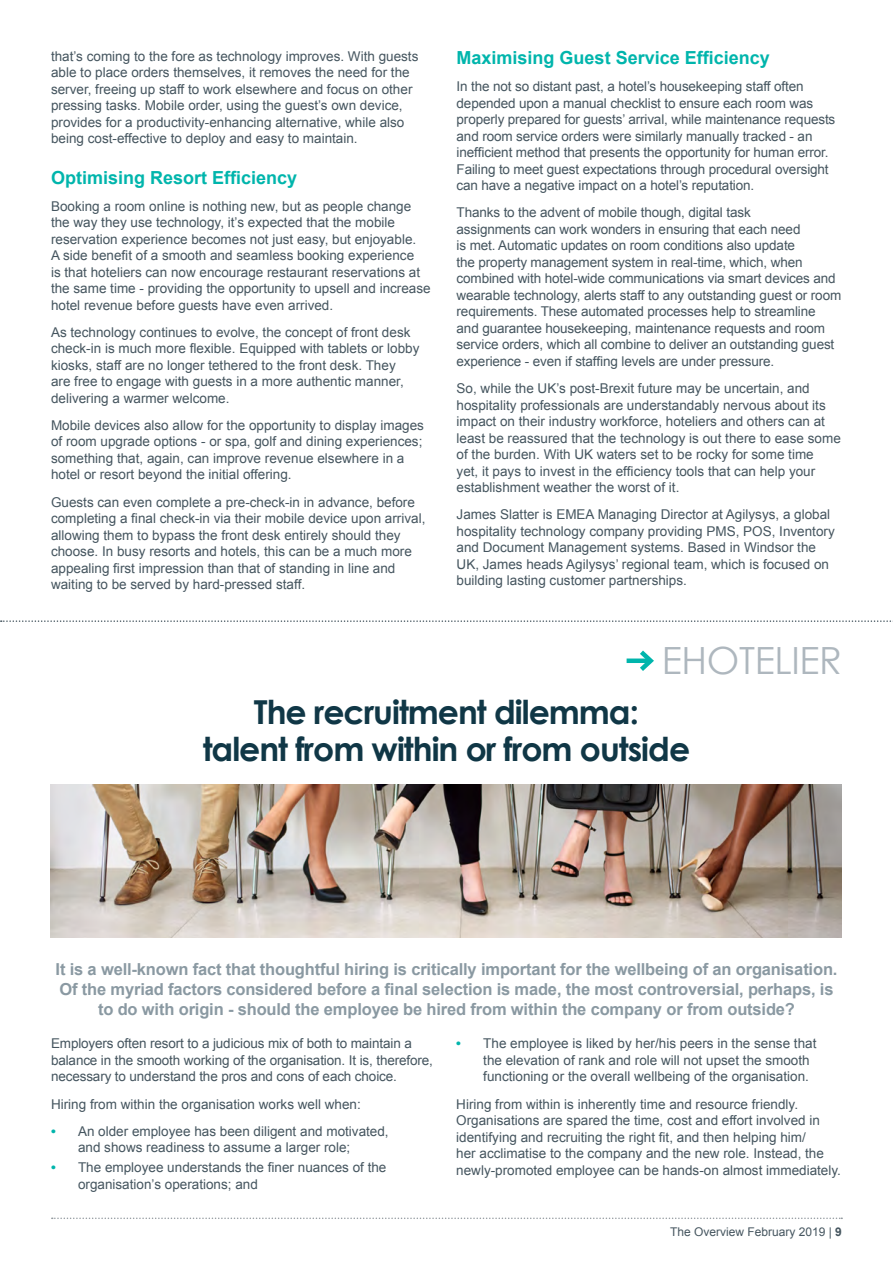
<style>
.page{position:relative;width:893px;height:1263px;background:#fff}
.page>*{position:absolute;margin:0;border:0;box-sizing:border-box;transform-origin:0 0}
.t1{font:37.5px "Century Gothic";letter-spacing:-.01em;color:#aeb7be}
.t2{font:700 33px/37.5px "Century Gothic";letter-spacing:-.03em;color:#103746;text-align:center}
.t3{font:700 18px "Arial";color:#00b5ac}
.t4{font:700 16.5px/19.8px "Arial";letter-spacing:-.01em;color:#8a99a2;text-align:center}
.t5{font:13.5px/16.5px "Arial";color:#45555f}
.t6{font:12px "Arial";color:#45555f}
.s1{font-weight:700;color:#00b5ac}
.s2{font-weight:700}
</style>
<div class="page">
<svg style="left:52px;top:1217px;width:790px;height:2px"></svg>
<div style="left:627px;top:658px;width:24px;height:5px;background:#00b5ac"></div>
<svg style="left:635px;top:650px;width:19px;height:21px"></svg>
<img style="left:51px;top:785px;width:791px;height:152px">
<svg style="left:1px;top:620px;width:892px;height:2px"></svg>
<p class="t5" style="left:51px;top:48px;width:369px">that’s coming to the fore as technology improves. With guests able to place orders themselves, it removes the need for the server, freeing up staff to work elsewhere and focus on other pressing tasks. Mobile order, using the guest’s own device, provides for a productivity-enhancing alternative, while also being cost-effective to deploy and easy to maintain.</p>
<h3 class="t3" style="left:51px;top:165px;width:248px">Optimising Resort Efficiency</h3>
<p class="t5" style="left:51px;top:198px;width:381px">Booking a room online is nothing new, but as people change the way they use technology, it’s expected that the mobile reservation experience becomes not just easy, but enjoyable.<br>A side benefit of a smooth and seamless booking experience<br>is that hoteliers can now encourage restaurant reservations at the same time - providing the opportunity to upsell and increase hotel revenue before guests have even arrived.</p>
<p class="t5" style="left:51px;top:324px;width:370px">As technology continues to evolve, the concept of front desk check-in is much more flexible. Equipped with tablets or lobby kiosks, staff are no longer tethered to the front desk. They<br>are free to engage with guests in a more authentic manner, delivering a warmer welcome.</p>
<p class="t5" style="left:51px;top:417px;width:374px">Mobile devices also allow for the opportunity to display images of room upgrade options - or spa, golf and dining experiences; something that, again, can improve revenue elsewhere in a hotel or resort beyond the initial offering.</p>
<p class="t5" style="left:51px;top:494px;width:376px">Guests can even complete a pre-check-in in advance, before completing a final check-in via their mobile device upon arrival, allowing them to bypass the front desk entirely should they choose. In busy resorts and hotels, this can be a much more appealing first impression than that of standing in line and waiting to be served by hard-pressed staff.</p>
<h3 class="t3" style="left:457px;top:46px;width:315px">Maximising Guest Service Efficiency</h3>
<p class="t5" style="left:457px;top:78px;width:380px">In the not so distant past, a hotel’s housekeeping staff often depended upon a manual checklist to ensure each room was properly prepared for guests’ arrival, while maintenance requests and room service orders were similarly manually tracked - an inefficient method that presents the opportunity for human error.<br>Failing to meet guest expectations through procedural oversight can have a negative impact on a hotel’s reputation.</p>
<p class="t5" style="left:457px;top:205px;width:386px">Thanks to the advent of mobile though, digital task<br>assignments can work wonders in ensuring that each need<br>is met. Automatic updates on room conditions also update<br>the property management system in real-time, which, when combined with hotel-wide communications via smart devices and wearable technology, alerts staff to any outstanding guest or room requirements. These automated processes help to streamline<br>and guarantee housekeeping, maintenance requests and room service orders, which all combine to deliver an outstanding guest experience - even if staffing levels are under pressure.</p>
<p class="t5" style="left:457px;top:380px;width:386px">So, while the UK’s post-Brexit future may be uncertain, and hospitality professionals are understandably nervous about its impact on their industry workforce, hoteliers and others can at least be reassured that the technology is out there to ease some of the burden. With UK waters set to be rocky for some time<br>yet, it pays to invest in the efficiency tools that can help your establishment weather the worst of it.</p>
<p class="t5" style="left:457px;top:506px;width:380px">James Slatter is EMEA Managing Director at Agilysys, a global hospitality technology company providing PMS, POS, Inventory and Document Management systems. Based in Windsor the UK, James heads Agilysys’ regional team, which is focused on building lasting customer partnerships.</p>
<h1 class="t1" style="left:662px;top:637px;width:182px">EHOTELIER</h1>
<h2 class="t2" style="left:203px;top:692px;width:489px">The recruitment dilemma:<br>talent from within or from outside</h2>
<p class="t4" style="left:56px;top:960px;width:783px">It is a well-known fact that thoughtful hiring is critically important for the wellbeing of an organisation.<br>Of the myriad factors considered before a final selection is made, the most controversial, perhaps, is to do with origin - should the employee be hired from within the company or from outside?</p>
<p class="t5" style="left:51px;top:1035px;width:383px">Employers often resort to a judicious mix of both to maintain a balance in the smooth working of the organisation. It is, therefore, necessary to understand the pros and cons of each choice.</p>
<p class="t5" style="left:51px;top:1096px;width:311px">Hiring from within the organisation works well when:</p>
<p class="t5" style="left:78px;top:1123px;width:312px;text-indent:-27px"><span class="s1">•</span> An older employee has been diligent and motivated, and shows readiness to assume a larger role;</p>
<p class="t5" style="left:78px;top:1159px;width:310px;text-indent:-27px"><span class="s1">•</span> The employee understands the finer nuances of the organisation’s operations; and</p>
<p class="t5" style="left:483px;top:1035px;width:335px;text-indent:-27px"><span class="s1">•</span> The employee is liked by her/his peers in the sense that the elevation of rank and role will not upset the smooth functioning or the overall wellbeing of the organisation.</p>
<p class="t5" style="left:456px;top:1096px;width:386px">Hiring from within is inherently time and resource friendly.<br>Organisations are spared the time, cost and effort involved in identifying and recruiting the right fit, and then helping him/<br>her acclimatise to the company and the new role. Instead, the newly-promoted employee can be hands-on almost immediately.</p>
<p class="t6" style="left:670px;top:1223px;width:173px">The Overview February 2019 | <span class="s2">9</span></p>
</div>
